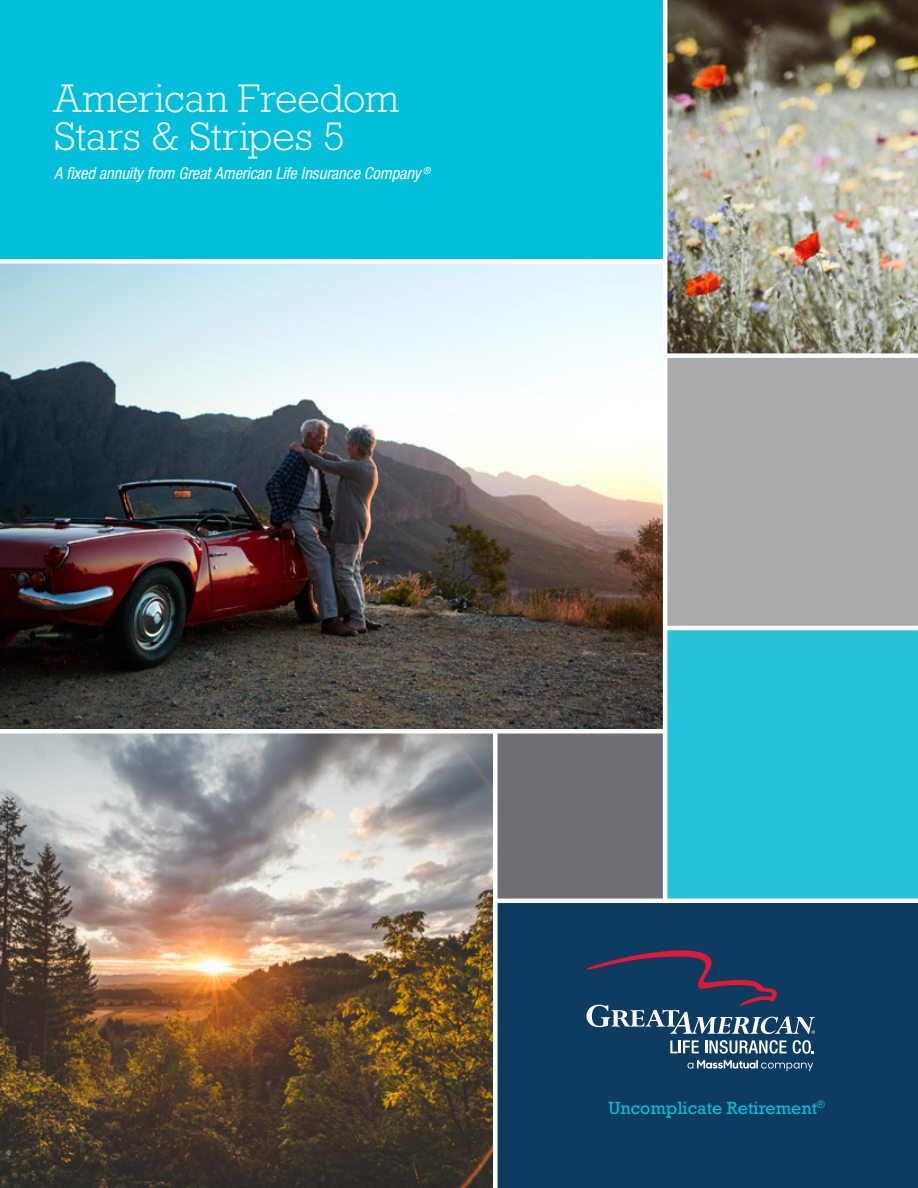
<style>
.page{position:relative;width:918px;height:1188px;background:#fff}
.page>*{position:absolute;margin:0;border:0;box-sizing:border-box;transform-origin:0 0}
.t1{font:300 40.5px/38.5px "Rockwell Std";letter-spacing:-.005em;color:#fff}
.t2{font:18px "Rockwell Std";color:#00bfdb}
.t3{font:italic condensed 16.5px "Helvetica Neue LT Std";letter-spacing:-.005em;color:#fff}
</style>
<div class="page">
<div style="left:0;top:0;width:665px;height:261px;background:#00bfdb"></div>
<img style="left:0;top:264px;width:663px;height:465px">
<div style="left:665px;top:356px;width:253px;height:272px;background:#aaa9ab"></div>
<div style="left:665px;top:628px;width:253px;height:273px;background:#28c0db"></div>
<img style="left:667px;top:0;width:251px;height:353px">
<img style="left:0;top:734px;width:493px;height:454px">
<div style="left:495px;top:901px;width:423px;height:287px;background:#0e3b60"></div>
<div style="left:0;top:259px;width:665px;height:5px;background:#fff"></div>
<div style="left:665px;top:353px;width:253px;height:5px;background:#fff"></div>
<hr style="left:665px;top:626px;width:253px;height:4px;background:#fff">
<div style="left:495px;top:729px;width:170px;height:172px;background:#6d6f73"></div>
<div style="left:0;top:729px;width:663px;height:5px;background:#fff"></div>
<hr style="left:495px;top:899px;width:423px;height:4px;background:#fff">
<div style="left:493px;top:731px;width:5px;height:457px;background:#fff"></div>
<hr style="left:663px;top:0;width:4px;height:901px;background:#fff">
<svg style="left:687px;top:1060px;width:126px;height:11px"></svg>
<svg style="left:586px;top:950px;width:229px;height:104px"></svg>
<h1 class="t1" style="left:54px;top:79px;width:347px">American Freedom<br>Stars &amp; Stripes 5</h1>
<p class="t3" style="left:54px;top:164px;width:378px">A fixed annuity from Great American Life Insurance Company <sup>®</sup></p>
<p class="t2" style="left:608px;top:1097px;width:218px">Uncomplicate Retirement<sup>®</sup></p>
</div>
